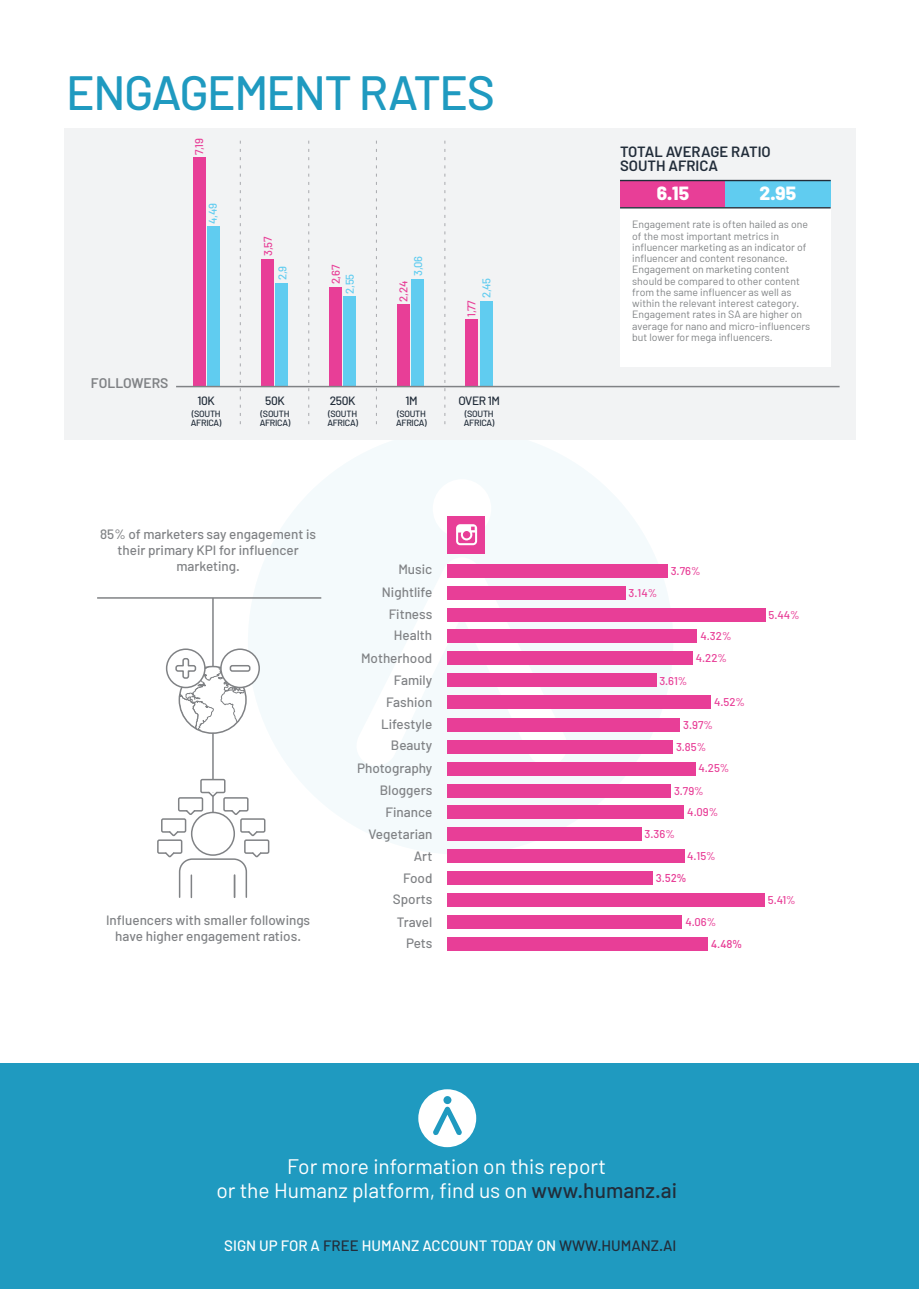
<style>
.page{position:relative;width:919px;height:1289px;background:#fff}
.page>*{position:absolute;margin:0;border:0;box-sizing:border-box;transform-origin:0 0}
.t1{font:500 48px "Barlow";letter-spacing:-.03em;color:#1f9ac0}
.t2{font:21px/24px "Barlow";color:#fff;text-align:center}
.t3{font:800 19.05px "Barlow";color:#fff}
.t4{font:500 15px "Barlow";color:#fff}
.t5{font:600 14.85px/13.8px "Barlow";color:#222d3a}
.t6{font:600 13.95px "Barlow";color:#808285}
.t7{font:500 13.5px/22px "Barlow";color:#808285;text-align:right}
.t8{font:500 12px "Barlow";letter-spacing:-.03em;color:#222d3a}
.t9{font:500 11.25px/22px "Barlow";color:#e83e97;text-align:center}
.t10{font:500 11.25px "Barlow";letter-spacing:-.03em;color:#60ccf0}
.t11{font:500 11.25px "DIN Pro";color:#e83e97}
.t12{font:10.5px/11.2px "Barlow";color:#808385}
.t13{font:500 9px/9px "Barlow";letter-spacing:-.03em;color:#222d3a}
.s1{font-weight:500;color:#222d3a}
.s2{color:#222d3a}
</style>
<div class="page">
<div style="left:248px;top:429px;width:425px;height:425px;background:#f4fafc;border-radius:50%"></div>
<div style="left:432px;top:479px;width:59px;height:59px;background:#fff;border-radius:50%"></div>
<svg style="left:357px;top:558px;width:213px;height:207px"></svg>
<div style="left:0;top:1063px;width:918px;height:225px;background:#1f9ac0"></div>
<div style="left:447px;top:564px;width:221px;height:13px;background:#e83e97"></div>
<div style="left:447px;top:586px;width:178px;height:13px;background:#e83e97"></div>
<div style="left:447px;top:608px;width:318px;height:13px;background:#e83e97"></div>
<div style="left:447px;top:629px;width:250px;height:14px;background:#e83e97"></div>
<div style="left:447px;top:695px;width:264px;height:14px;background:#e83e97"></div>
<div style="left:447px;top:651px;width:245px;height:14px;background:#e83e97"></div>
<div style="left:447px;top:673px;width:210px;height:14px;background:#e83e97"></div>
<div style="left:447px;top:717px;width:233px;height:14px;background:#e83e97"></div>
<div style="left:447px;top:740px;width:226px;height:13px;background:#e83e97"></div>
<div style="left:447px;top:762px;width:248px;height:13px;background:#e83e97"></div>
<div style="left:447px;top:784px;width:224px;height:13px;background:#e83e97"></div>
<div style="left:447px;top:805px;width:237px;height:14px;background:#e83e97"></div>
<div style="left:447px;top:827px;width:195px;height:14px;background:#e83e97"></div>
<div style="left:447px;top:849px;width:237px;height:14px;background:#e83e97"></div>
<div style="left:447px;top:893px;width:318px;height:13px;background:#e83e97"></div>
<div style="left:447px;top:871px;width:206px;height:13px;background:#e83e97"></div>
<div style="left:447px;top:937px;width:261px;height:14px;background:#e83e97"></div>
<div style="left:447px;top:915px;width:235px;height:13px;background:#e83e97"></div>
<div style="left:447px;top:516px;width:38px;height:37px;background:#e83e97"></div>
<svg style="left:456px;top:524px;width:21px;height:21px"></svg>
<div style="left:418px;top:1089px;width:58px;height:58px;background:#fff;border-radius:50%"></div>
<div style="left:443px;top:1096px;width:8px;height:8px;background:#1f9ac0;border-radius:50%"></div>
<svg style="left:433px;top:1106px;width:29px;height:29px"></svg>
<hr style="left:97px;top:597px;width:224px;height:1px;background:#808285">
<hr style="left:212px;top:598px;width:2px;height:68px;background:#808285">
<hr style="left:212px;top:732px;width:2px;height:80px;background:#808285">
<div style="left:191px;top:811px;width:44px;height:44px;border:2px solid #808285;border-radius:50%"></div>
<div style="left:221px;top:649px;width:38px;height:38px;background:#fff;border-radius:50%"></div>
<div style="left:220px;top:648px;width:40px;height:40px;border:2px solid #808285;border-radius:50%"></div>
<div style="left:230px;top:665px;width:20px;height:6px;border:2px solid #808285;border-radius:2px"></div>
<div style="left:166px;top:648px;width:40px;height:40px;border:2px solid #808285;border-radius:50%"></div>
<svg style="left:175px;top:657px;width:71px;height:76px"></svg>
<div style="left:178px;top:797px;width:25px;height:14px;border:2px solid #808285"></div>
<svg style="left:184px;top:808px;width:13px;height:7px"></svg>
<div style="left:161px;top:818px;width:25px;height:14px;border:2px solid #808285"></div>
<svg style="left:168px;top:829px;width:12px;height:8px"></svg>
<div style="left:157px;top:839px;width:25px;height:14px;border:2px solid #808285"></div>
<div style="left:223px;top:797px;width:25px;height:14px;border:2px solid #808285"></div>
<svg style="left:230px;top:808px;width:12px;height:7px"></svg>
<div style="left:240px;top:818px;width:25px;height:14px;border:2px solid #808285"></div>
<svg style="left:247px;top:829px;width:12px;height:8px"></svg>
<div style="left:244px;top:839px;width:25px;height:14px;border:2px solid #808285"></div>
<svg style="left:164px;top:851px;width:99px;height:47px"></svg>
<div style="left:200px;top:778px;width:25px;height:15px;background:#fff;border:2px solid #808285"></div>
<svg style="left:207px;top:790px;width:12px;height:8px"></svg>
<div style="left:64px;top:128px;width:791px;height:311px;background:#f2f3f4"></div>
<div style="left:620px;top:180px;width:105px;height:28px;background:#e83e97"></div>
<div style="left:725px;top:180px;width:105px;height:28px;background:#60ccf0"></div>
<hr style="left:620px;top:180px;width:210px;height:1px;background:#222d3a">
<div style="left:193px;top:157px;width:12px;height:229px;background:#e83e97"></div>
<div style="left:207px;top:226px;width:12px;height:160px;background:#60ccf0"></div>
<div style="left:261px;top:259px;width:13px;height:127px;background:#e83e97"></div>
<div style="left:275px;top:283px;width:13px;height:103px;background:#60ccf0"></div>
<div style="left:329px;top:287px;width:13px;height:99px;background:#e83e97"></div>
<div style="left:343px;top:296px;width:13px;height:90px;background:#60ccf0"></div>
<div style="left:397px;top:304px;width:13px;height:82px;background:#e83e97"></div>
<div style="left:411px;top:279px;width:13px;height:107px;background:#60ccf0"></div>
<div style="left:465px;top:319px;width:13px;height:67px;background:#e83e97"></div>
<div style="left:480px;top:300px;width:12px;height:86px;background:#60ccf0"></div>
<svg style="left:240px;top:141px;width:1px;height:284px"></svg>
<svg style="left:308px;top:141px;width:1px;height:284px"></svg>
<svg style="left:376px;top:141px;width:1px;height:284px"></svg>
<svg style="left:444px;top:141px;width:1px;height:283px"></svg>
<hr style="left:176px;top:386px;width:663px;height:1px;background:#808285">
<div style="left:620px;top:207px;width:210px;height:160px;background:#fff"></div>
<hr style="left:620px;top:207px;width:210px;height:1px;background:#222d3a">
<h1 class="t1" style="left:66px;top:63px;width:430px">ENGAGEMENT RATES</h1>
<p class="t9" style="left:188px;top:155px;width:18px;rotate:-90deg">7,19</p>
<p class="t10" style="left:206px;top:224px;width:22px;rotate:-90deg">4,49</p>
<h3 class="t6" style="left:91px;top:374px;width:79px">FOLLOWERS</h3>
<p class="t8" style="left:197px;top:393px;width:19px">10K</p>
<p class="t13" style="left:191px;top:409px;width:32px">(SOUTH<br>AFRICA)</p>
<p class="t9" style="left:257px;top:256px;width:21px;rotate:-90deg">3,57</p>
<p class="t10" style="left:411px;top:276px;width:21px;rotate:-90deg">3,06</p>
<p class="t10" style="left:275px;top:280px;width:16px;rotate:-90deg">2,9</p>
<p class="t9" style="left:324px;top:284px;width:21px;rotate:-90deg">2,67</p>
<p class="t10" style="left:343px;top:293px;width:21px;rotate:-90deg">2,55</p>
<p class="t9" style="left:392px;top:301px;width:22px;rotate:-90deg">2,24</p>
<p class="t8" style="left:265px;top:393px;width:21px">50K</p>
<p class="t13" style="left:260px;top:409px;width:32px">(SOUTH<br>AFRICA)</p>
<p class="t8" style="left:330px;top:393px;width:27px">250K</p>
<p class="t13" style="left:327px;top:409px;width:32px">(SOUTH<br>AFRICA)</p>
<p class="t8" style="left:405px;top:393px;width:14px">1M</p>
<p class="t13" style="left:396px;top:409px;width:32px">(SOUTH<br>AFRICA)</p>
<p class="t10" style="left:479px;top:298px;width:22px;rotate:-90deg">2,45</p>
<p class="t9" style="left:460px;top:317px;width:18px;rotate:-90deg">1,77</p>
<p class="t8" style="left:458px;top:393px;width:43px">OVER 1M</p>
<p class="t13" style="left:464px;top:409px;width:32px">(SOUTH<br>AFRICA)</p>
<p class="t7" style="left:100px;top:526px;width:217px;line-height:16.2px;text-align:center">85% of marketers say engagement is their primary KPI for influencer marketing.</p>
<p class="t7" style="left:106px;top:911px;width:205px;line-height:16.2px;text-align:center">Influencers with smaller followings have higher engagement ratios.</p>
<p class="t7" style="left:382px;top:558px;width:52px">Music<br>Nightlife<br>Fitness<br>Health</p>
<p class="t7" style="left:361px;top:646px;width:73px">Motherhood<br>Family<br>Fashion<br>Lifestyle</p>
<p class="t7" style="left:357px;top:733px;width:77px;line-height:23.2px">Beauty<br>Photography</p>
<p class="t7" style="left:380px;top:778px;width:54px;text-align:center">Bloggers<br>Finance</p>
<p class="t7" style="left:393px;top:845px;width:41px">Art<br>Food<br>Sports<br>Travel<br>Pets</p>
<p class="t7" style="left:368px;top:822px;width:65px">Vegetarian</p>
<h3 class="t5" style="left:620px;top:145px;width:152px">TOTAL AVERAGE RATIO<br>SOUTH AFRICA</h3>
<h3 class="t3" style="left:656px;top:181px;width:34px">6.15</h3>
<h3 class="t3" style="left:759px;top:181px;width:38px">2.95</h3>
<p class="t12" style="left:632px;top:219px;width:179px">Engagement rate is often hailed as one of the most important metrics in influencer marketing as an indicator of influencer and content resonance.<br>Engagement on marketing content should be compared to other content from the same influencer as well as within the relevant interest category.<br>Engagement rates in SA are higher on average for nano and micro-influencers but lower for mega influencers.</p>
<p class="t9" style="left:628px;top:582px;width:30px">3.14%</p>
<p class="t9" style="left:670px;top:559px;width:31px">3.76%</p>
<p class="t9" style="left:695px;top:625px;width:37px">4.32%<br>4.22%</p>
<p class="t9" style="left:659px;top:669px;width:29px">3.61%</p>
<p class="t9" style="left:714px;top:690px;width:32px">4.52%</p>
<p class="t9" style="left:683px;top:713px;width:31px">3.97%</p>
<p class="t9" style="left:676px;top:735px;width:32px">3.85%</p>
<p class="t9" style="left:698px;top:757px;width:32px">4.25%</p>
<p class="t9" style="left:674px;top:779px;width:31px">3.79%</p>
<p class="t9" style="left:687px;top:800px;width:32px">4.09%</p>
<p class="t9" style="left:687px;top:844px;width:30px">4.15%</p>
<p class="t11" style="left:655px;top:870px;width:32px">3.52%</p>
<p class="t9" style="left:644px;top:822px;width:32px">3.36%</p>
<p class="t9" style="left:685px;top:910px;width:32px">4.06%</p>
<p class="t11" style="left:711px;top:936px;width:32px">4.48%</p>
<p class="t9" style="left:768px;top:603px;width:33px">5.44%</p>
<p class="t9" style="left:767px;top:888px;width:29px">5.41%</p>
<h2 class="t2" style="left:216px;top:1153px;width:462px">For more information on this report<br>or the Humanz platform, find us on <span class="s1">www.humanz.ai</span></h2>
<h3 class="t4" style="left:224px;top:1235px;width:453px">SIGN UP FOR A <span class="s2">FREE</span> HUMANZ ACCOUNT TODAY ON <span class="s2">WWW.HUMANZ.AI</span></h3>
</div>
